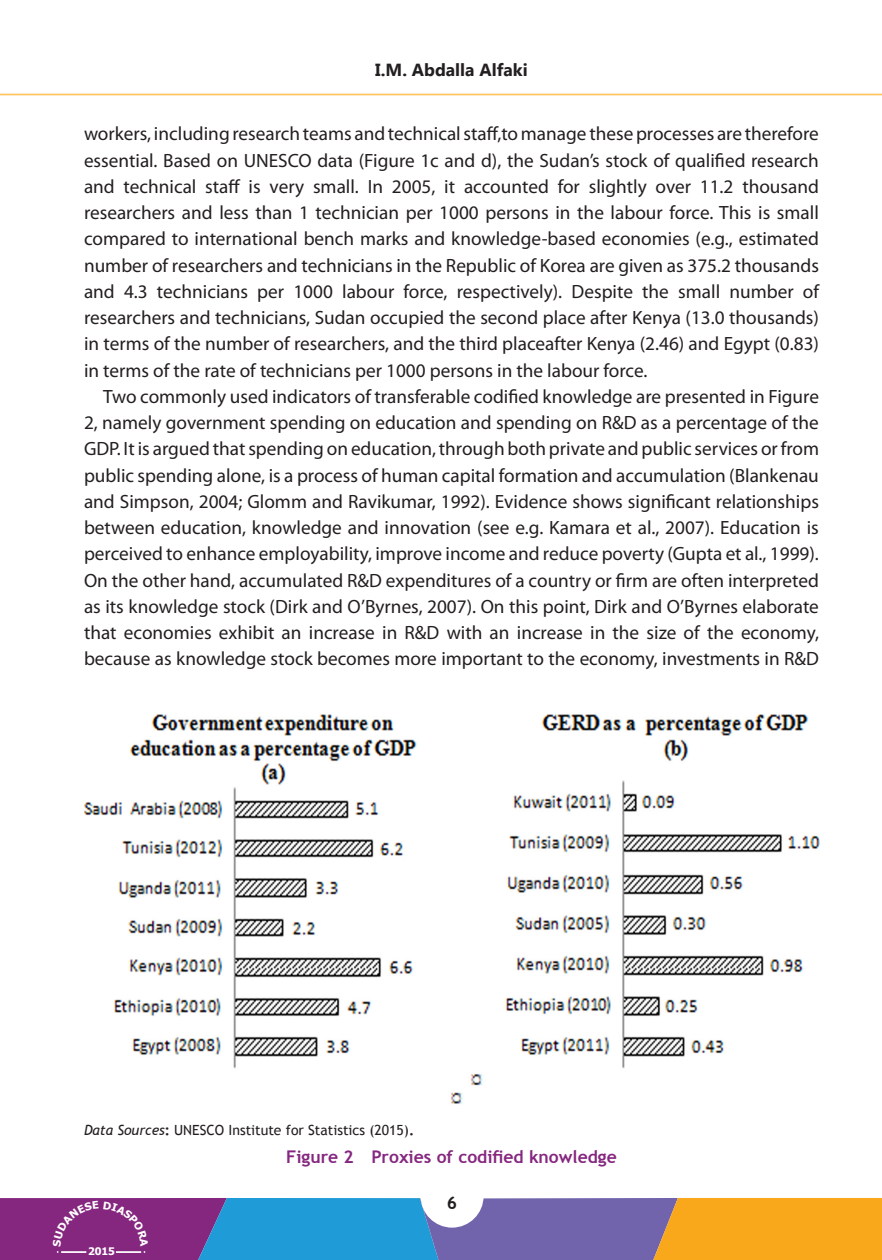
<style>
.page{position:relative;width:882px;height:1260px;background:#fff}
.page>*{position:absolute;margin:0;border:0;box-sizing:border-box;transform-origin:0 0}
.Text_Ind{font:19.25px/26.2px "Myriad Pro";color:#231f20;text-align:justify}
.Figure_Caption{font:700 17.5px "Trebuchet MS";color:#85277f}
.t1{font:700 17.5px "Segoe UI";color:#231f20}
.t2{font:700 17.5px "Trebuchet MS";color:#231f20}
.Figure_Foot{font:14px "Trebuchet MS";color:#231f20}
.t3{font:700 10.5px "Tahoma";color:#fff}
.s1{font-style:italic}
.s2{font-weight:700}
</style>
<div class="page">
<hr style="left:0;top:94px;width:882px;height:1px;background:#ffb12f">
<img style="left:84px;top:714px;width:735px;height:390px">
<svg style="left:0;top:1198px;width:882px;height:62px"></svg>
<p class="t1" style="left:375px;top:57px;width:154px">I.M. Abdalla Alfaki</p>
<p class="Text_Ind" style="left:84px;top:121px;width:737px">workers, including research teams and technical staff,to manage these processes are therefore essential. Based on UNESCO data (Figure 1c and d), the Sudan’s stock of qualified research and technical staff is very small. In 2005, it accounted for slightly over 11.2 thousand researchers and less than 1 technician per 1000 persons in the labour force. This is small compared to international bench marks and knowledge-based economies (e.g., estimated number of researchers and technicians in the Republic of Korea are given as 375.2 thousands and 4.3 technicians per 1000 labour force, respectively). Despite the small number of researchers and technicians, Sudan occupied the second place after Kenya (13.0 thousands) in terms of the number of researchers, and the third placeafter Kenya (2.46) and Egypt (0.83) in terms of the rate of technicians per 1000 persons in the labour force.</p>
<p class="Text_Ind" style="left:84px;top:383px;width:737px;text-indent:19px">Two commonly used indicators of transferable codified knowledge are presented in Figure 2, namely government spending on education and spending on R&amp;D as a percentage of the GDP. It is argued that spending on education, through both private and public services or from public spending alone, is a process of human capital formation and accumulation (Blankenau and Simpson, 2004; Glomm and Ravikumar, 1992). Evidence shows significant relationships between education, knowledge and innovation (see e.g. Kamara et al., 2007). Education is perceived to enhance employability, improve income and reduce poverty (Gupta et al., 1999).<br>On the other hand, accumulated R&amp;D expenditures of a country or firm are often interpreted as its knowledge stock (Dirk and O’Byrnes, 2007). On this point, Dirk and O’Byrnes elaborate that economies exhibit an increase in R&amp;D with an increase in the size of the economy, because as knowledge stock becomes more important to the economy, investments in R&amp;D</p>
<p class="Figure_Foot" style="left:84px;top:1122px;width:332px"><span class="s1">Data Sources</span><span class="s2">:</span> UNESCO Institute for Statistics (2015)<span class="s2">.</span></p>
<p class="Figure_Caption" style="left:286px;top:1146px;width:332px">Figure 2 Proxies of codified knowledge</p>
<p class="t3" style="left:88px;top:1244px;width:29px">2015</p>
<p class="t2" style="left:447px;top:1192px;width:12px">6</p>
</div>
